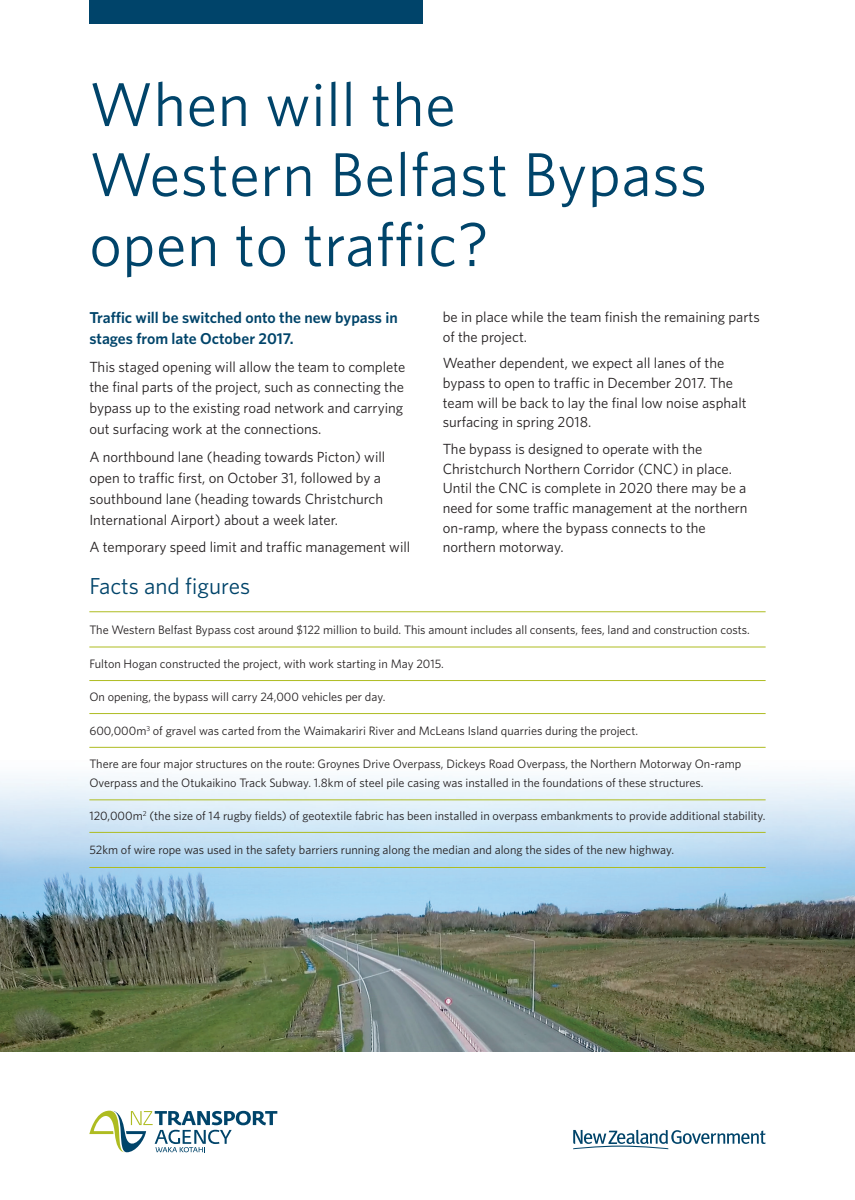
<style>
.page{position:relative;width:855px;height:1200px;background:#fff}
.page>*{position:absolute;margin:0;border:0;box-sizing:border-box;transform-origin:0 0}
.t1{font:61.95px/70px "Whitney";letter-spacing:.01em;color:#00446a}
.t2{font:23.1px "Whitney";color:#00446a}
.t3{font:600 15.75px/20.9px "Whitney";color:#00446a}
.t4{font:14.7px/19.7px "Whitney";color:#231f20}
.t5{font:12.25px/18.5px "Whitney";color:#231f20}
</style>
<div class="page">
<div style="left:89px;top:0;width:333px;height:24px;background:#00446a"></div>
<svg style="left:89px;top:1110px;width:188px;height:42px"></svg>
<svg style="left:573px;top:1129px;width:192px;height:20px"></svg>
<img style="left:0;top:713px;width:854px;height:338px">
<hr style="left:89px;top:611px;width:676px;height:1px;background:#aebc21">
<hr style="left:89px;top:646px;width:676px;height:1px;background:#aebc21">
<hr style="left:89px;top:680px;width:676px;height:1px;background:#aebc21">
<hr style="left:89px;top:713px;width:676px;height:1px;background:#aebc21">
<hr style="left:89px;top:747px;width:676px;height:1px;background:#aebc21">
<hr style="left:89px;top:799px;width:676px;height:1px;background:#aebc21">
<hr style="left:89px;top:832px;width:676px;height:1px;background:#aebc21">
<hr style="left:89px;top:867px;width:676px;height:1px;background:#aebc21">
<h1 class="t1" style="left:89px;top:68px;width:619px">When will the<br>Western Belfast Bypass open to traffic?</h1>
<p class="t3" style="left:89px;top:307px;width:310px">Traffic will be switched onto the new bypass in stages from late October 2017.</p>
<p class="t4" style="left:89px;top:356px;width:317px;line-height:20.9px">This staged opening will allow the team to complete the final parts of the project, such as connecting the bypass up to the existing road network and carrying out surfacing work at the connections.</p>
<p class="t4" style="left:89px;top:446px;width:297px;line-height:20.9px">A northbound lane (heading towards Picton) will open to traffic first, on October 31, followed by a southbound lane (heading towards Christchurch International Airport) about a week later.</p>
<p class="t4" style="left:89px;top:537px;width:322px">A temporary speed limit and traffic management will</p>
<p class="t4" style="left:442px;top:307px;width:318px">be in place while the team finish the remaining parts of the project.</p>
<p class="t4" style="left:442px;top:353px;width:305px">Weather dependent, we expect all lanes of the bypass to open to traffic in December 2017. The team will be back to lay the final low noise asphalt surfacing in spring 2018.</p>
<p class="t4" style="left:442px;top:439px;width:306px">The bypass is designed to operate with the Christchurch Northern Corridor (CNC) in place.<br>Until the CNC is complete in 2020 there may be a need for some traffic management at the northern on-ramp, where the bypass connects to the northern motorway.</p>
<h2 class="t2" style="left:89px;top:570px;width:162px">Facts and figures</h2>
<p class="t5" style="left:89px;top:620px;width:662px">The Western Belfast Bypass cost around $122 million to build. This amount includes all consents, fees, land and construction costs.</p>
<p class="t5" style="left:89px;top:654px;width:356px">Fulton Hogan constructed the project, with work starting in May 2015.</p>
<p class="t5" style="left:89px;top:687px;width:297px">On opening, the bypass will carry 24,000 vehicles per day.</p>
<p class="t5" style="left:89px;top:721px;width:550px">600,000m<sup>3</sup> of gravel was carted from the Waimakariri River and McLeans Island quarries during the project.</p>
<p class="t5" style="left:89px;top:754px;width:653px">There are four major structures on the route: Groynes Drive Overpass, Dickeys Road Overpass, the Northern Motorway On-ramp<br>Overpass and the Otukaikino Track Subway. 1.8km of steel pile casing was installed in the foundations of these structures.</p>
<p class="t5" style="left:89px;top:806px;width:677px">120,000m<sup>2</sup> (the size of 14 rugby fields) of geotextile fabric has been installed in overpass embankments to provide additional stability.</p>
<p class="t5" style="left:89px;top:839px;width:586px">52km of wire rope was used in the safety barriers running along the median and along the sides of the new highway.</p>
</div>
